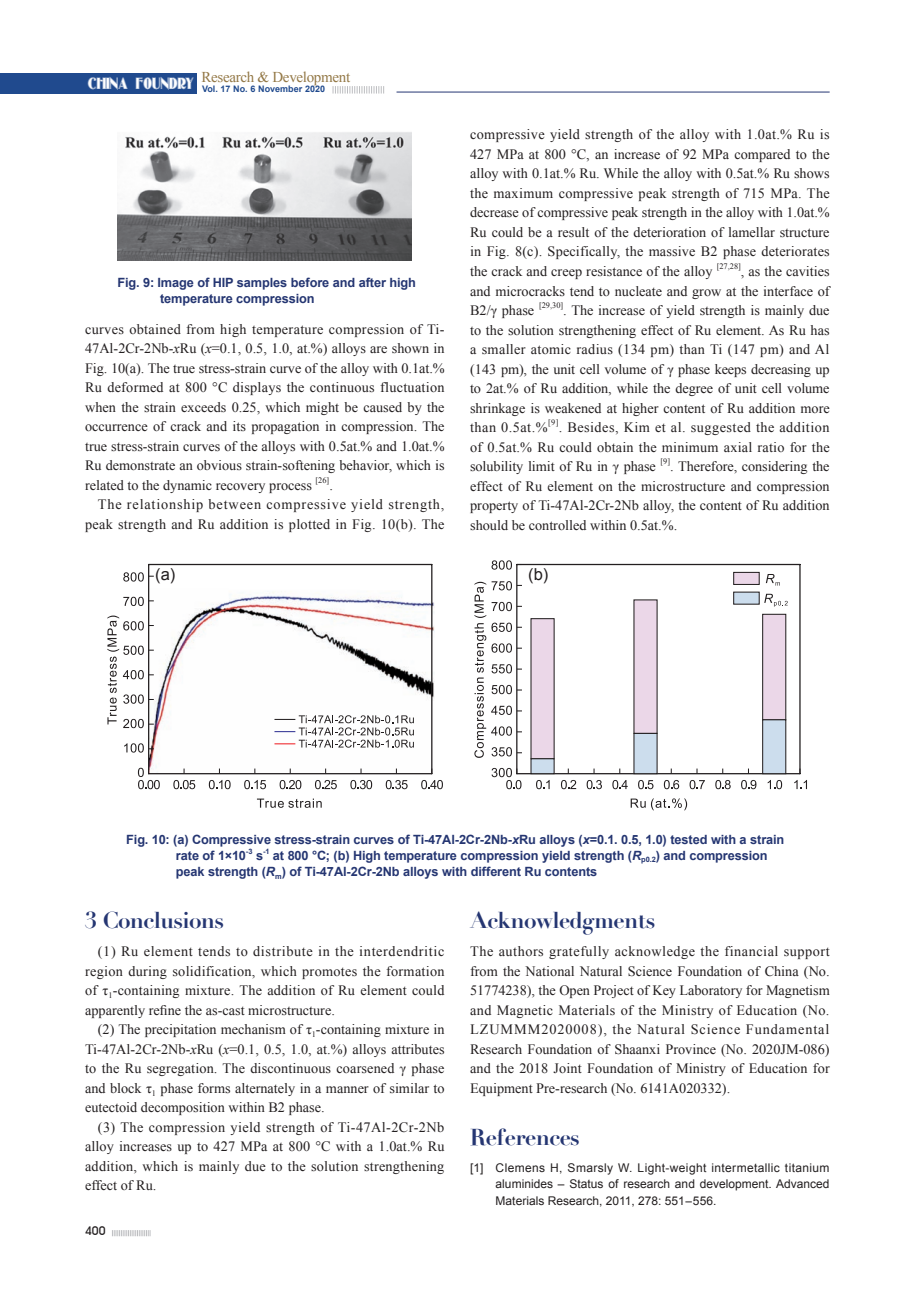
<style>
.page{position:relative;width:919px;height:1289px;background:#fff}
.page>*{position:absolute;margin:0;border:0;box-sizing:border-box;transform-origin:0 0}
.t1{font:700 22.5px "Didot";letter-spacing:-.025em;color:#253672}
.t2{font:16.5px "Arial";color:#231f20}
.t3{font:15px "Times New Roman";letter-spacing:-.02em;color:#937846}
.t4{font:14.25px/19.5px "Times New Roman";color:#231f20;text-align:justify}
.t5{font:14.25px "Times New Roman";letter-spacing:.02em;color:#231f20}
.t6{font:14.25px "Times New Roman";letter-spacing:.06em;color:#231f20}
.t7{font:700 12.75px/16.4px "Arial";letter-spacing:-.01em;color:#253672}
.t8{font:12px/16.5px "Arial";color:#231f20;text-align:justify}
.t9{font:500 12px "Avant Garde IT Cby BT";color:#231f20}
.t10{font:700 9px "Arial";color:#204a8e}
.t11{font:8.25px "Times New Roman";color:#231f20}
.t12{font:700 7.5px "Arial";color:#253672}
.s1{font-style:italic}
</style>
<div class="page">
<svg style="left:112px;top:1230px;width:39px;height:6px"></svg>
<div style="left:0;top:73px;width:197px;height:20px;background:#204a8e"></div>
<svg style="left:333px;top:86px;width:51px;height:7px"></svg>
<hr style="left:396px;top:92px;width:433px;height:1px;background:#253672">
<img style="left:117px;top:132px;width:295px;height:128px">
<img style="left:149px;top:588px;width:286px;height:187px">
<svg style="left:123px;top:572px;width:31px;height:9px"></svg>
<svg style="left:123px;top:596px;width:31px;height:10px"></svg>
<svg style="left:257px;top:798px;width:65px;height:9px"></svg>
<svg style="left:138px;top:767px;width:22px;height:22px"></svg>
<svg style="left:173px;top:780px;width:22px;height:9px"></svg>
<svg style="left:209px;top:780px;width:21px;height:9px"></svg>
<svg style="left:244px;top:780px;width:22px;height:9px"></svg>
<svg style="left:279px;top:780px;width:22px;height:9px"></svg>
<svg style="left:315px;top:780px;width:22px;height:9px"></svg>
<svg style="left:350px;top:780px;width:22px;height:9px"></svg>
<svg style="left:386px;top:780px;width:21px;height:9px"></svg>
<svg style="left:421px;top:780px;width:22px;height:9px"></svg>
<svg style="left:274px;top:715px;width:140px;height:32px"></svg>
<hr style="left:149px;top:773px;width:283px;height:1px;background:#231f20">
<hr style="left:148px;top:564px;width:1px;height:209px;background:#231f20">
<hr style="left:149px;top:564px;width:283px;height:1px;background:#231f20">
<hr style="left:431px;top:564px;width:1px;height:209px;background:#231f20">
<svg style="left:107px;top:615px;width:47px;height:113px"></svg>
<svg style="left:124px;top:743px;width:30px;height:9px"></svg>
<svg style="left:630px;top:798px;width:15px;height:9px"></svg>
<svg style="left:651px;top:798px;width:36px;height:12px"></svg>
<svg style="left:536px;top:780px;width:13px;height:9px"></svg>
<svg style="left:561px;top:780px;width:15px;height:9px"></svg>
<svg style="left:586px;top:780px;width:16px;height:9px"></svg>
<svg style="left:612px;top:780px;width:15px;height:9px"></svg>
<svg style="left:638px;top:780px;width:15px;height:9px"></svg>
<svg style="left:663px;top:780px;width:16px;height:9px"></svg>
<svg style="left:689px;top:780px;width:15px;height:9px"></svg>
<svg style="left:715px;top:780px;width:15px;height:9px"></svg>
<svg style="left:741px;top:780px;width:15px;height:9px"></svg>
<svg style="left:767px;top:780px;width:15px;height:9px"></svg>
<svg style="left:794px;top:780px;width:13px;height:9px"></svg>
<hr style="left:517px;top:773px;width:282px;height:1px;background:#231f20">
<hr style="left:516px;top:564px;width:1px;height:209px;background:#231f20">
<hr style="left:517px;top:564px;width:282px;height:1px;background:#231f20">
<hr style="left:799px;top:564px;width:1px;height:209px;background:#231f20">
<svg style="left:491px;top:560px;width:31px;height:9px"></svg>
<svg style="left:474px;top:581px;width:48px;height:177px"></svg>
<svg style="left:491px;top:768px;width:30px;height:21px"></svg>
<div style="left:530px;top:618px;width:24px;height:141px;background:#ebd7e8"></div>
<div style="left:530px;top:758px;width:24px;height:16px;background:#ccdded;border:1px solid #231f20"></div>
<div style="left:633px;top:599px;width:24px;height:135px;background:#ebd7e8"></div>
<div style="left:633px;top:733px;width:24px;height:41px;background:#ccdded;border:1px solid #231f20"></div>
<div style="left:762px;top:613px;width:24px;height:107px;background:#ebd7e8;border:1px solid #231f20"></div>
<div style="left:762px;top:719px;width:24px;height:55px;background:#ccdded;border:1px solid #231f20"></div>
<div style="left:733px;top:572px;width:26px;height:13px;background:#ebd7e8;border:1px solid #231f20"></div>
<div style="left:733px;top:591px;width:26px;height:13px;background:#ccdded"></div>
<svg style="left:764px;top:593px;width:23px;height:13px"></svg>
<svg style="left:765px;top:574px;width:15px;height:11px"></svg>
<p class="t3" style="left:201px;top:67px;width:150px">Research &amp; Development</p>
<p class="t10" style="left:88px;top:83px;width:238px"><sup>CHINA</sup> <sup>FOUNDRY</sup> Vol. 17 No. 6 November 2020</p>
<p class="t7" style="left:160px;top:275px;width:257px;text-indent:-43px">Fig. 9: Image of HIP samples before and after high temperature compression</p>
<p class="t4" style="left:85px;top:319px;width:361px">curves obtained from high temperature compression of Ti-47Al-2Cr-2Nb-<span class="s1">x</span>Ru (<span class="s1">x</span>=0.1, 0.5, 1.0, at.%) alloys are shown in Fig. 10(a). The true stress-strain curve of the alloy with 0.1at.% Ru deformed at 800 °C displays the continuous fluctuation when the strain exceeds 0.25, which might be caused by the occurrence of crack and its propagation in compression. The true stress-strain curves of the alloys with 0.5at.% and 1.0at.% Ru demonstrate an obvious strain-softening behavior, which is related to the dynamic recovery process</p>
<p class="t11" style="left:315px;top:475px;width:15px">[26]</p>
<p class="t4" style="left:329px;top:475px;width:5px">.</p>
<p class="t6" style="left:98px;top:495px;width:348px">The relationship between compressive yield strength,</p>
<p class="t5" style="left:85px;top:514px;width:361px">peak strength and Ru addition is plotted in Fig. 10(b). The</p>
<p class="t4" style="left:470px;top:125px;width:361px">compressive yield strength of the alloy with 1.0at.% Ru is 427 MPa at 800 °C, an increase of 92 MPa compared to the alloy with 0.1at.% Ru. While the alloy with 0.5at.% Ru shows the maximum compressive peak strength of 715 MPa. The decrease of compressive peak strength in the alloy with 1.0at.% Ru could be a result of the deterioration of lamellar structure in Fig. 8(c). Specifically, the massive B2 phase deteriorates the crack and creep resistance of the alloy</p>
<p class="t11" style="left:716px;top:261px;width:26px">[27,28]</p>
<p class="t4" style="left:470px;top:261px;width:361px;text-indent:271px">, as the cavities and microcracks tend to nucleate and grow at the interface of B2/γ phase</p>
<p class="t11" style="left:539px;top:300px;width:26px">[29,30]</p>
<p class="t4" style="left:470px;top:300px;width:361px;text-indent:93px">. The increase of yield strength is mainly due to the solution strengthening effect of Ru element. As Ru has a smaller atomic radius (134 pm) than Ti (147 pm) and Al (143 pm), the unit cell volume of γ phase keeps decreasing up to 2at.% of Ru addition, while the degree of unit cell volume shrinkage is weakened at higher content of Ru addition more than 0.5at.%</p>
<p class="t11" style="left:548px;top:417px;width:12px">[9]</p>
<p class="t4" style="left:470px;top:417px;width:361px;text-indent:89px">. Besides, Kim et al. suggested the addition of 0.5at.% Ru could obtain the minimum axial ratio for the solubility limit of Ru in γ phase</p>
<p class="t11" style="left:660px;top:456px;width:11px">[9]</p>
<p class="t4" style="left:470px;top:456px;width:361px;text-indent:200px">. Therefore, considering the effect of Ru element on the microstructure and compression property of Ti-47Al-2Cr-2Nb alloy, the content of Ru addition should be controlled within 0.5at.%.</p>
<p class="t2" style="left:155px;top:564px;width:22px">(a)</p>
<p class="t2" style="left:528px;top:564px;width:22px">(b)</p>
<p class="t7" style="left:176px;top:831px;width:610px;text-indent:-50px">Fig. 10: (a) Compressive stress-strain curves of Ti-47Al-2Cr-2Nb-<span class="s1">x</span>Ru alloys (<span class="s1">x</span>=0.1. 0.5, 1.0) tested with a strain rate of 1×10</p>
<p class="t12" style="left:263px;top:846px;width:8px">-1</p>
<p class="t7" style="left:176px;top:847px;width:593px;text-indent:97px">at 800 °C; (b) High temperature compression yield strength (<span class="s1">R</span><sub>p0.2</sub>) and compression peak strength (<span class="s1">R</span><sub>m</sub>) of Ti-47Al-2Cr-2Nb alloys with different Ru contents</p>
<h1 class="t1" style="left:85px;top:906px;width:141px">3 Conclusions</h1>
<p class="t4" style="left:85px;top:941px;width:361px;text-indent:13px">(1) Ru element tends to distribute in the interdendritic region during solidification, which promotes the formation of τ<sub>1</sub>-containing mixture. The addition of Ru element could apparently refine the as-cast microstructure.</p>
<p class="t4" style="left:85px;top:1019px;width:361px;text-indent:13px">(2) The precipitation mechanism of τ<sub>1</sub>-containing mixture in Ti-47Al-2Cr-2Nb-<span class="s1">x</span>Ru (<span class="s1">x</span>=0.1, 0.5, 1.0, at.%) alloys attributes to the Ru segregation. The discontinuous coarsened γ phase and block τ<sub>1</sub> phase forms alternately in a manner of similar to eutectoid decomposition within B2 phase.</p>
<p class="t4" style="left:85px;top:1117px;width:361px;text-indent:13px">(3) The compression yield strength of Ti-47Al-2Cr-2Nb alloy increases up to 427 MPa at 800 °C with a 1.0at.% Ru addition, which is mainly due to the solution strengthening effect of Ru.</p>
<p class="t12" style="left:246px;top:846px;width:8px">-3</p>
<p class="t7" style="left:256px;top:847px;width:9px">s</p>
<h1 class="t1" style="left:470px;top:906px;width:186px">Acknowledgments</h1>
<p class="t4" style="left:470px;top:941px;width:361px">The authors gratefully acknowledge the financial support from the National Natural Science Foundation of China (No.<br>51774238), the Open Project of Key Laboratory for Magnetism and Magnetic Materials of the Ministry of Education (No.<br>LZUMMM2020008), the Natural Science Fundamental Research Foundation of Shaanxi Province (No. 2020JM-086) and the 2018 Joint Foundation of Ministry of Education for Equipment Pre-research (No. 6141A020332).</p>
<h1 class="t1" style="left:470px;top:1123px;width:111px">References</h1>
<p class="t8" style="left:495px;top:1159px;width:335px;text-indent:-26px">[1] Clemens H, Smarsly W. Light-weight intermetallic titanium aluminides – Status of research and development. Advanced Materials Research, 2011, 278: 551-556.</p>
<p class="t9" style="left:85px;top:1223px;width:22px">400</p>
</div>
